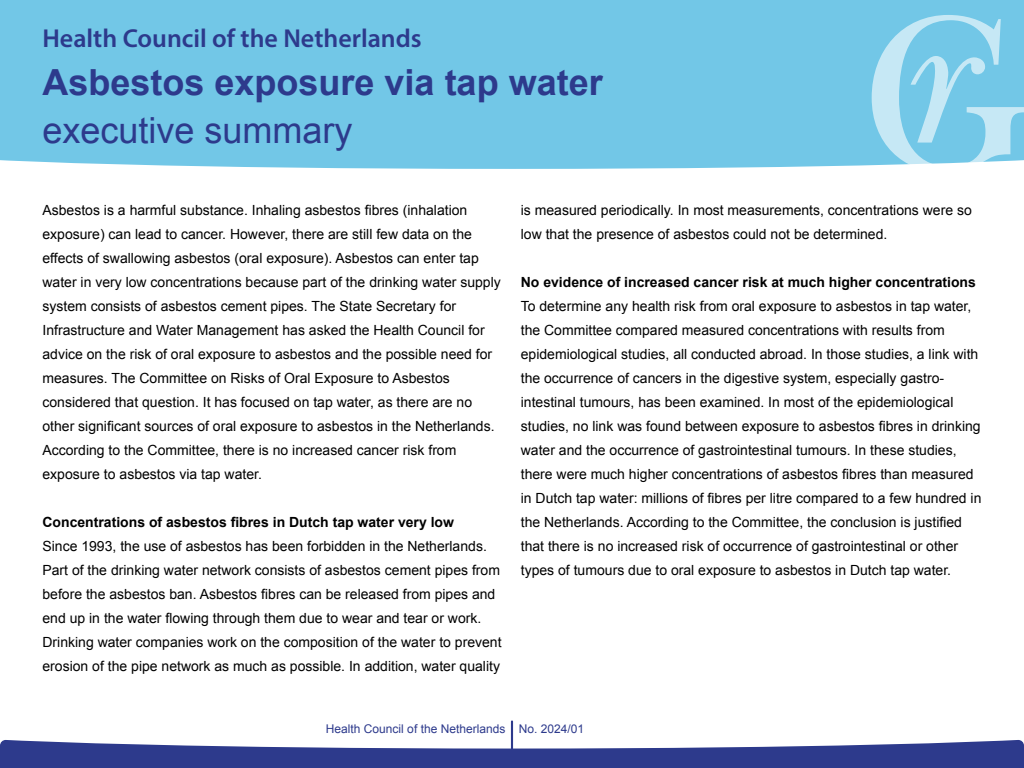
<style>
.page{position:relative;width:1024px;height:768px;background:#fff}
.page>*{position:absolute;margin:0;border:0;box-sizing:border-box;transform-origin:0 0}
.Titeladvies-samenvatting{font:700 36px "Arial";color:#2d3a8c}
.Subtiteladvies-samenvatting{font:36px "Arial";color:#2d3a8c}
.Gezondheidsraad_logotekst{font:600 26px "Myriad Pro";color:#2d3a8c}
.Plat_z_ruimte{font:14px/24px "Arial";color:#000}
.Kop_z_nr_vet{font:700 14px "Arial";color:#000}
.t1{font:12px "Arial";color:#2d3a8c}
</style>
<div class="page">
<svg style="left:0;top:720px;width:1024px;height:48px"></svg>
<div style="left:0;top:0;width:1024px;height:169px;background:#72c7e7"></div>
<svg style="left:872px;top:15px;width:152px;height:154px;background:#92d3ec"></svg>
<p class="Gezondheidsraad_logotekst" style="left:43px;top:22px;width:381px">Health Council of the Netherlands</p>
<h1 class="Titeladvies-samenvatting" style="left:43px;top:59px;width:562px">Asbestos exposure via tap water</h1>
<p class="Subtiteladvies-samenvatting" style="left:43px;top:107px;width:312px">executive summary</p>
<p class="Plat_z_ruimte" style="left:43px;top:199px;width:460px">Asbestos is a harmful substance. Inhaling asbestos fibres (inhalation exposure) can lead to cancer. However, there are still few data on the effects of swallowing asbestos (oral exposure). Asbestos can enter tap water in very low concentrations because part of the drinking water supply system consists of asbestos cement pipes. The State Secretary for Infrastructure and Water Management has asked the Health Council for advice on the risk of oral exposure to asbestos and the possible need for measures. The Committee on Risks of Oral Exposure to Asbestos considered that question. It has focused on tap water, as there are no other significant sources of oral exposure to asbestos in the Netherlands.<br>According to the Committee, there is no increased cancer risk from exposure to asbestos via tap water.</p>
<h2 class="Kop_z_nr_vet" style="left:43px;top:513px;width:413px">Concentrations of asbestos fibres in Dutch tap water very low</h2>
<p class="Plat_z_ruimte" style="left:43px;top:535px;width:461px">Since 1993, the use of asbestos has been forbidden in the Netherlands.<br>Part of the drinking water network consists of asbestos cement pipes from before the asbestos ban. Asbestos fibres can be released from pipes and end up in the water flowing through them due to wear and tear or work.<br>Drinking water companies work on the composition of the water to prevent erosion of the pipe network as much as possible. In addition, water quality</p>
<p class="Plat_z_ruimte" style="left:521px;top:199px;width:453px">is measured periodically. In most measurements, concentrations were so low that the presence of asbestos could not be determined.</p>
<h2 class="Kop_z_nr_vet" style="left:521px;top:273px;width:457px">No evidence of increased cancer risk at much higher concentrations</h2>
<p class="Plat_z_ruimte" style="left:521px;top:295px;width:462px">To determine any health risk from oral exposure to asbestos in tap water, the Committee compared measured concentrations with results from epidemiological studies, all conducted abroad. In those studies, a link with the occurrence of cancers in the digestive system, especially gastro&shy;intestinal tumours, has been examined. In most of the epidemiological studies, no link was found between exposure to asbestos fibres in drinking water and the occurrence of gastrointestinal tumours. In these studies, there were much higher concentrations of asbestos fibres than measured in Dutch tap water: millions of fibres per litre compared to a few hundred in the Netherlands. According to the Committee, the conclusion is justified that there is no increased risk of occurrence of gastrointestinal or other types of tumours due to oral exposure to asbestos in Dutch tap water.</p>
<p class="t1" style="left:326px;top:721px;width:260px">Health Council of the Netherlands No. 2024/01</p>
</div>
